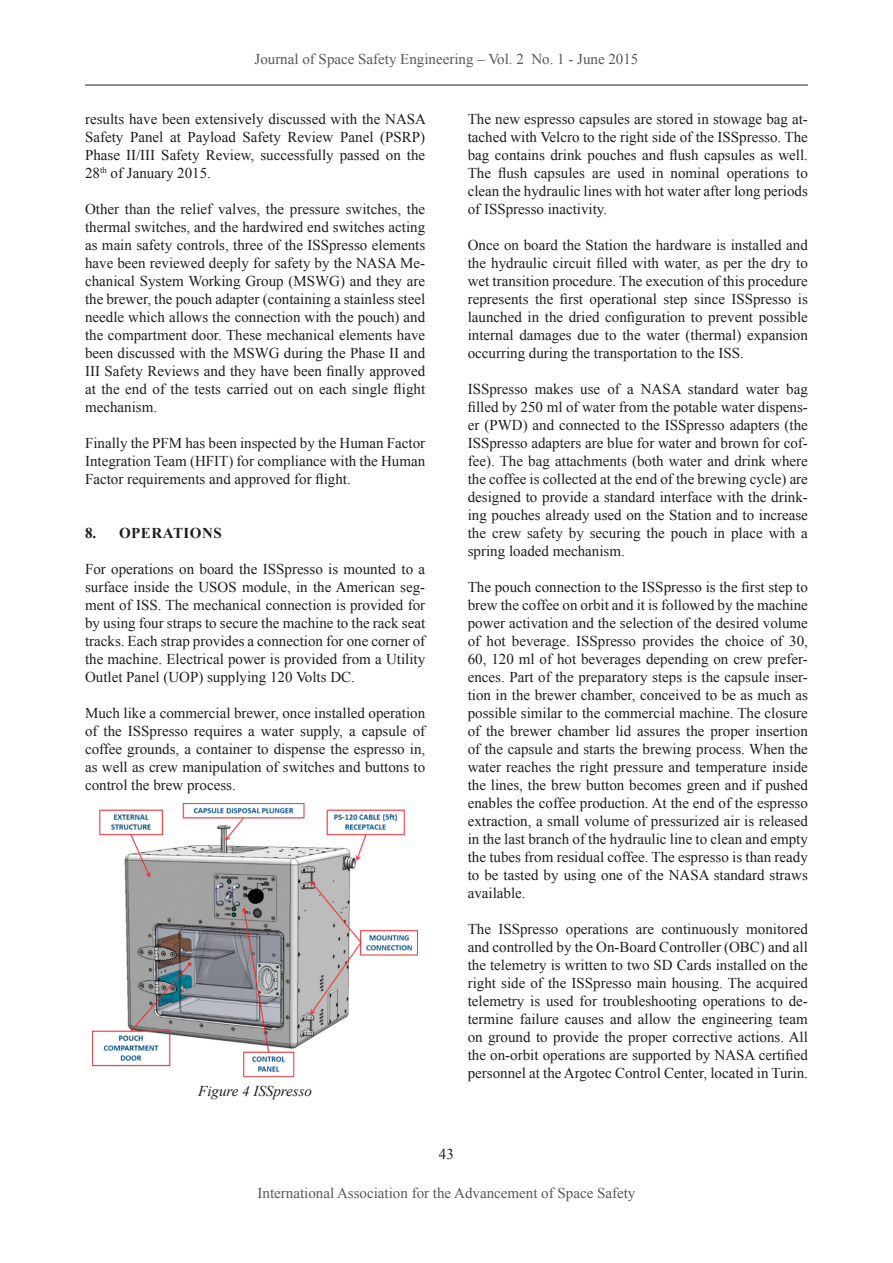
<style>
.page{position:relative;width:893px;height:1263px;background:#fff}
.page>*{position:absolute;margin:0;border:0;box-sizing:border-box;transform-origin:0 0}
.t1{font:15px/18px "Times New Roman";color:#1d1d1b;text-align:justify}
.t2{font:15px "Times New Roman";color:#575756}
.t3{font:italic 15px "Times New Roman";color:#1d1d1b}
.Titles{font:700 15px "Times New Roman";letter-spacing:.035em;color:#1d1d1b}
</style>
<div class="page">
<img style="left:93px;top:803px;width:325px;height:275px">
<hr style="left:85px;top:85px;width:723px;height:1px;background:#1d1d1b">
<p class="t2" style="left:254px;top:48px;width:385px">Journal of Space Safety Engineering – Vol. 2 No. 1 - June 2015</p>
<p class="t1" style="left:85px;top:110px;width:342px">results have been extensively discussed with the NASA Safety Panel at Payload Safety Review Panel (PSRP)<br>Phase II/III Safety Review, successfully passed on the 28<sup>th</sup> of January 2015.</p>
<p class="t1" style="left:85px;top:200px;width:342px">Other than the relief valves, the pressure switches, the thermal switches, and the hardwired end switches acting as main safety controls, three of the ISSpresso elements have been reviewed deeply for safety by the NASA Me&shy;chanical System Working Group (MSWG) and they are the brewer, the pouch adapter (containing a stainless steel needle which allows the connection with the pouch) and the compartment door. These mechanical elements have been discussed with the MSWG during the Phase II and III Safety Reviews and they have been finally approved at the end of the tests carried out on each single flight mechanism.</p>
<p class="t1" style="left:85px;top:434px;width:342px">Finally the PFM has been inspected by the Human Factor Integration Team (HFIT) for compliance with the Human Factor requirements and approved for flight.</p>
<p class="Titles" style="left:85px;top:522px;width:138px">8. OPERATIONS</p>
<p class="t1" style="left:85px;top:560px;width:342px">For operations on board the ISSpresso is mounted to a surface inside the USOS module, in the American seg&shy;ment of ISS. The mechanical connection is provided for by using four straps to secure the machine to the rack seat tracks. Each strap provides a connection for one corner of the machine. Electrical power is provided from a Utility Outlet Panel (UOP) supplying 120 Volts DC.</p>
<p class="t1" style="left:85px;top:704px;width:342px">Much like a commercial brewer, once installed operation of the ISSpresso requires a water supply, a capsule of coffee grounds, a container to dispense the espresso in, as well as crew manipulation of switches and buttons to control the brew process.</p>
<p class="t3" style="left:198px;top:1081px;width:115px">Figure 4 ISSpresso</p>
<p class="t1" style="left:468px;top:110px;width:342px">The new espresso capsules are stored in stowage bag at&shy;tached with Velcro to the right side of the ISSpresso. The bag contains drink pouches and flush capsules as well.<br>The flush capsules are used in nominal operations to clean the hydraulic lines with hot water after long periods of ISSpresso inactivity.</p>
<p class="t1" style="left:468px;top:236px;width:342px">Once on board the Station the hardware is installed and the hydraulic circuit filled with water, as per the dry to wet transition procedure. The execution of this procedure represents the first operational step since ISSpresso is launched in the dried configuration to prevent possible internal damages due to the water (thermal) expansion occurring during the transportation to the ISS.</p>
<p class="t1" style="left:468px;top:380px;width:342px">ISSpresso makes use of a NASA standard water bag filled by 250 ml of water from the potable water dispens&shy;er (PWD) and connected to the ISSpresso adapters (the ISSpresso adapters are blue for water and brown for cof&shy;fee). The bag attachments (both water and drink where the coffee is collected at the end of the brewing cycle) are designed to provide a standard interface with the drink&shy;ing pouches already used on the Station and to increase the crew safety by securing the pouch in place with a spring loaded mechanism.</p>
<p class="t1" style="left:468px;top:578px;width:342px">The pouch connection to the ISSpresso is the first step to brew the coffee on orbit and it is followed by the machine power activation and the selection of the desired volume of hot beverage. ISSpresso provides the choice of 30, 60, 120 ml of hot beverages depending on crew prefer&shy;ences. Part of the preparatory steps is the capsule inser&shy;tion in the brewer chamber, conceived to be as much as possible similar to the commercial machine. The closure of the brewer chamber lid assures the proper insertion of the capsule and starts the brewing process. When the water reaches the right pressure and temperature inside the lines, the brew button becomes green and if pushed enables the coffee production. At the end of the espresso extraction, a small volume of pressurized air is released in the last branch of the hydraulic line to clean and empty the tubes from residual coffee. The espresso is than ready to be tasted by using one of the NASA standard straws available.</p>
<p class="t1" style="left:468px;top:920px;width:342px">The ISSpresso operations are continuously monitored and controlled by the On-Board Controller (OBC) and all the telemetry is written to two SD Cards installed on the right side of the ISSpresso main housing. The acquired telemetry is used for troubleshooting operations to de&shy;termine failure causes and allow the engineering team on ground to provide the proper corrective actions. All the on-orbit operations are supported by NASA certified personnel at the Argotec Control Center, located in Turin.</p>
<p class="t1" style="left:439px;top:1144px;width:16px">43</p>
<p class="t2" style="left:258px;top:1182px;width:379px">International Association for the Advancement of Space Safety</p>
</div>
